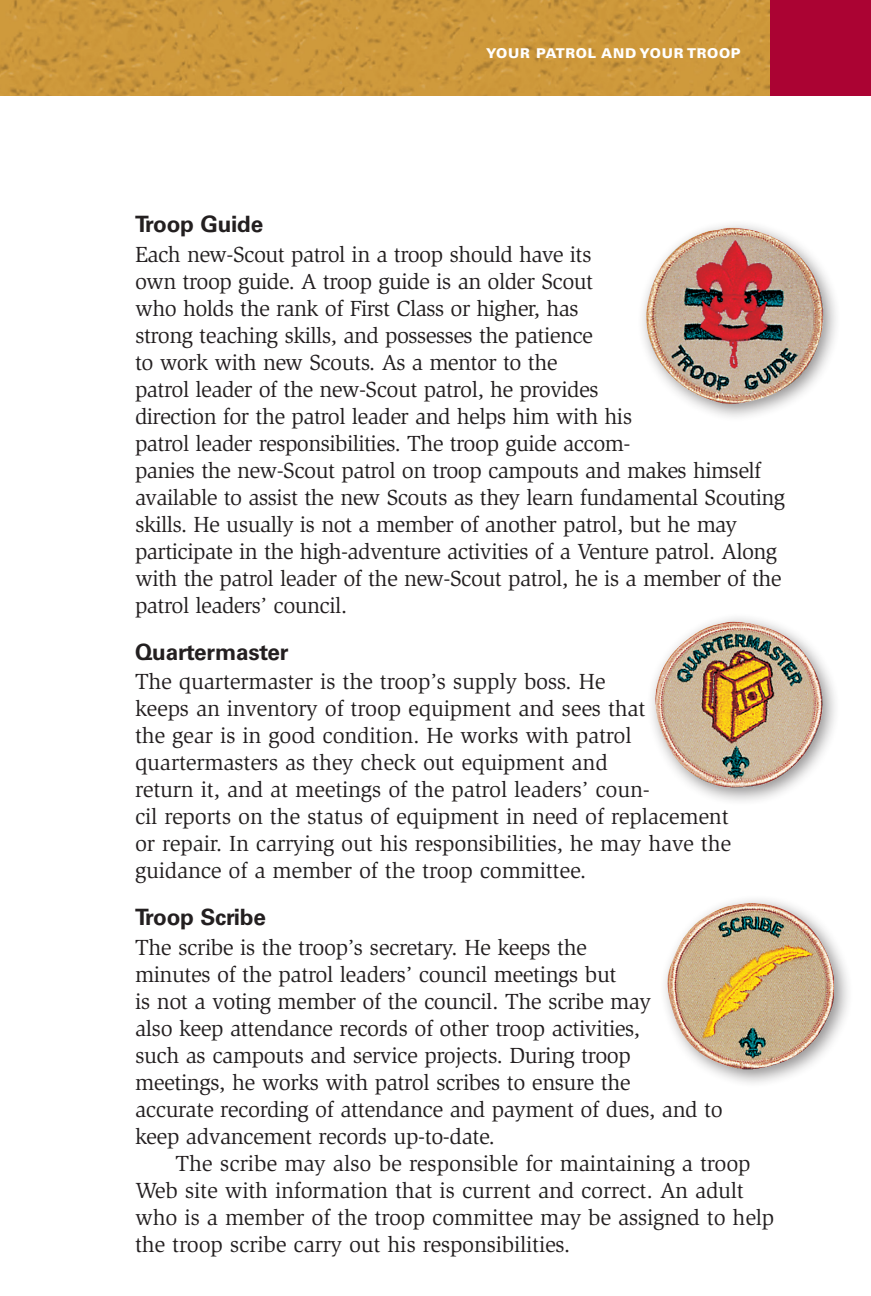
<style>
.page{position:relative;width:871px;height:1296px;background:#fff}
.page>*{position:absolute;margin:0;border:0;box-sizing:border-box;transform-origin:0 0}
.Paragraph_no_indent{font:22.5px/27px "Slimbach Std";letter-spacing:-.025em;color:#231f20}
.Paragraph_indent{font:22.5px/27px "Slimbach Std";letter-spacing:-.01em;color:#231f20}
._3{font:700 22.5px "Univers LT Std";letter-spacing:-.01em;color:#231f20}
.Chapter_Folios{font:900 13.5px "Univers";letter-spacing:.05em;color:#fff}
</style>
<div class="page">
<img style="left:0;top:0;width:770px;height:96px">
<div style="left:770px;top:0;width:101px;height:96px;background:#ab0333"></div>
<img style="left:633px;top:216px;width:212px;height:212px;border-radius:106px">
<div style="left:647px;top:612px;width:194px;height:195px;background:#231f20;opacity:.5"></div>
<img style="left:655px;top:621px;width:167px;height:167px">
<div style="left:659px;top:894px;width:194px;height:195px;background:#231f20;opacity:.5"></div>
<img style="left:668px;top:903px;width:166px;height:167px">
<p class="Chapter_Folios" style="left:486px;top:45px;width:256px">YOUR PATROL AND YOUR TROOP</p>
<p class="_3" style="left:135px;top:211px;width:130px">Troop Guide</p>
<p class="Paragraph_no_indent" style="left:135px;top:241px;width:651px">Each new-Scout patrol in a troop should have its<br>own troop guide. A troop guide is an older Scout<br>who holds the rank of First Class or higher, has<br>strong teaching skills, and possesses the patience<br>to work with new Scouts. As a mentor to the<br>patrol leader of the new-Scout patrol, he provides<br>direction for the patrol leader and helps him with his<br>patrol leader responsibilities. The troop guide accom-<br>panies the new-Scout patrol on troop campouts and makes himself available to assist the new Scouts as they learn fundamental Scouting skills. He usually is not a member of another patrol, but he may participate in the high-adventure activities of a Venture patrol. Along with the patrol leader of the new-Scout patrol, he is a member of the patrol leaders’ council.</p>
<p class="_3" style="left:135px;top:639px;width:155px">Quartermaster</p>
<p class="Paragraph_no_indent" style="left:135px;top:668px;width:598px">The quartermaster is the troop’s supply boss. He<br>keeps an inventory of troop equipment and sees that<br>the gear is in good condition. He works with patrol quartermasters as they check out equipment and<br>return it, and at meetings of the patrol leaders’ coun-<br>cil reports on the status of equipment in need of replacement or repair. In carrying out his responsibilities, he may have the guidance of a member of the troop committee.</p>
<p class="_3" style="left:135px;top:904px;width:132px">Troop Scribe</p>
<p class="Paragraph_no_indent" style="left:135px;top:934px;width:589px">The scribe is the troop’s secretary. He keeps the<br>minutes of the patrol leaders’ council meetings but<br>is not a voting member of the council. The scribe may<br>also keep attendance records of other troop activities,<br>such as campouts and service projects. During troop meetings, he works with patrol scribes to ensure the<br>accurate recording of attendance and payment of dues, and to keep advancement records up-to-date.</p>
<p class="Paragraph_indent" style="left:135px;top:1150px;width:641px;text-indent:40px">The scribe may also be responsible for maintaining a troop Web site with information that is current and correct. An adult who is a member of the troop committee may be assigned to help the troop scribe carry out his responsibilities.</p>
</div>
